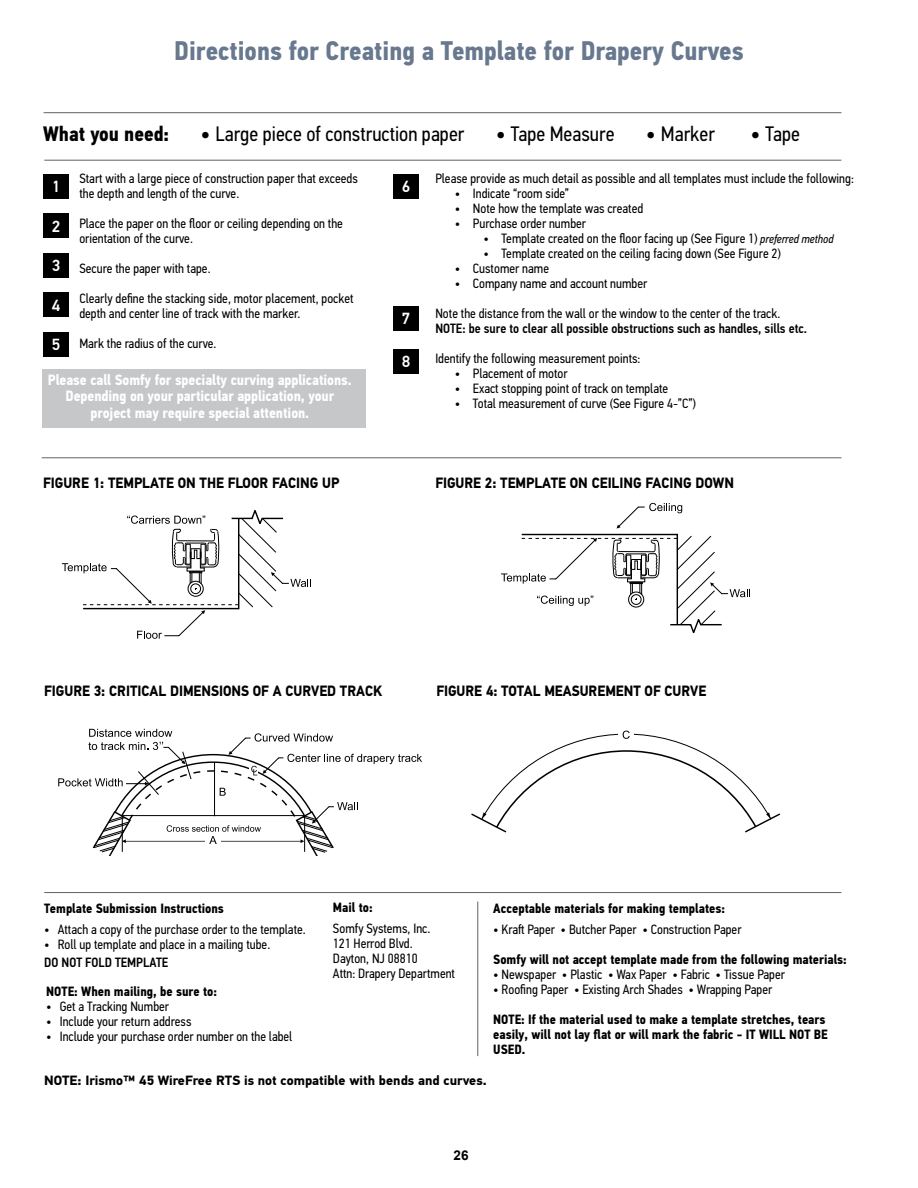
<style>
.page{position:relative;width:918px;height:1188px;background:#fff}
.page>*{position:absolute;margin:0;border:0;box-sizing:border-box;transform-origin:0 0}
.t1{font:700 27px "PF Din Text Cond Pro";color:#67788f}
.t2{font:21px "PF Din Text Cond Pro";color:#000}
.t3{font:700 21px "PF Din Text Cond Pro";color:#000}
.t4{font:500 16.2px "PF Din Text Pro";color:#fff}
.t5{font:700 15px "PF Din Text Pro";color:#000;scale:.9 1}
.t6{font:700 15px/16.5px "PF Din Text Cond Pro";letter-spacing:-.005em;color:#fff;text-align:center}
.t7{font:13.5px/15px "PF Din Text Cond Pro";color:#000}
.t8{font:700 13.5px/15px "PF Din Text Cond Pro";color:#000}
.t9{font:500 13.5px "PF Din Text Cond Pro";color:#000}
.t10{font:700 13.5px "PF Din Text Pro";color:#000}
.t11{font:700 13.5px "Arial";color:#000}
.s1{font-weight:700}
.s2{font-style:italic;font-size:12px}
</style>
<div class="page">
<svg style="left:501px;top:503px;width:249px;height:130px"></svg>
<svg style="left:62px;top:516px;width:249px;height:123px"></svg>
<div style="left:43px;top:174px;width:26px;height:24px;background:#000"></div>
<div style="left:43px;top:213px;width:26px;height:25px;background:#000"></div>
<div style="left:43px;top:253px;width:26px;height:24px;background:#000"></div>
<div style="left:43px;top:292px;width:26px;height:25px;background:#000"></div>
<div style="left:43px;top:332px;width:26px;height:24px;background:#000"></div>
<div style="left:393px;top:174px;width:26px;height:24px;background:#000"></div>
<div style="left:393px;top:306px;width:26px;height:24px;background:#000"></div>
<div style="left:393px;top:349px;width:26px;height:25px;background:#000"></div>
<div style="left:42px;top:369px;width:324px;height:58px;background:#c6c7c8"></div>
<hr style="left:44px;top:160px;width:797px;height:1px;background:#616264">
<hr style="left:44px;top:112px;width:797px;height:1px;background:#616264">
<hr style="left:44px;top:892px;width:797px;height:1px;background:#616264">
<hr style="left:477px;top:902px;width:1px;height:154px;background:#616264">
<svg style="left:58px;top:729px;width:364px;height:127px"></svg>
<svg style="left:481px;top:731px;width:299px;height:102px"></svg>
<hr style="left:42px;top:457px;width:799px;height:1px;background:#616264">
<h1 class="t1" style="left:174px;top:34px;width:571px">Directions for Creating a Template for Drapery Curves</h1>
<h2 class="t3" style="left:43px;top:121px;width:127px">What you need:</h2>
<h2 class="t2" style="left:200px;top:122px;width:266px"><span class="s1">•</span> Large piece of construction paper</h2>
<h2 class="t2" style="left:496px;top:122px;width:120px"><span class="s1">•</span> Tape Measure</h2>
<h2 class="t2" style="left:646px;top:122px;width:71px"><span class="s1">•</span> Marker</h2>
<h2 class="t2" style="left:751px;top:122px;width:51px"><span class="s1">•</span> Tape</h2>
<p class="t7" style="left:79px;top:171px;width:280px">Start with a large piece of construction paper that exceeds the depth and length of the curve.</p>
<p class="t7" style="left:79px;top:216px;width:265px">Place the paper on the floor or ceiling depending on the orientation of the curve.</p>
<p class="t7" style="left:79px;top:261px;width:133px">Secure the paper with tape.</p>
<p class="t7" style="left:79px;top:291px;width:276px">Clearly define the stacking side, motor placement, pocket depth and center line of track with the marker.</p>
<p class="t7" style="left:79px;top:336px;width:139px">Mark the radius of the curve.</p>
<p class="t7" style="left:435px;top:171px;width:420px">Please provide as much detail as possible and all templates must include the following:</p>
<p class="t7" style="left:455px;top:186px;width:115px">• Indicate “room side”</p>
<p class="t7" style="left:455px;top:201px;width:190px">• Note how the template was created</p>
<p class="t7" style="left:455px;top:216px;width:133px">• Purchase order number</p>
<p class="t7" style="left:483px;top:231px;width:352px">• Template created on the floor facing up (See Figure 1) <span class="s2">preferred method</span></p>
<p class="t7" style="left:483px;top:246px;width:299px">• Template created on the ceiling facing down (See Figure 2)</p>
<p class="t7" style="left:455px;top:261px;width:96px">• Customer name</p>
<p class="t7" style="left:455px;top:276px;width:194px">• Company name and account number</p>
<p class="t7" style="left:435px;top:306px;width:346px">Note the distance from the wall or the window to the center of the track.</p>
<p class="t9" style="left:435px;top:321px;width:373px">NOTE: be sure to clear all possible obstructions such as handles, sills etc.</p>
<p class="t7" style="left:435px;top:351px;width:207px">Identify the following measurement points:</p>
<p class="t7" style="left:455px;top:366px;width:114px">• Placement of motor</p>
<p class="t7" style="left:455px;top:381px;width:215px">• Exact stopping point of track on template</p>
<p class="t7" style="left:455px;top:396px;width:242px">• Total measurement of curve (See Figure 4-”C”)</p>
<p class="t4" style="left:52px;top:177px;width:10px">1</p>
<p class="t4" style="left:52px;top:216px;width:10px">2</p>
<p class="t4" style="left:52px;top:256px;width:10px">3</p>
<p class="t4" style="left:52px;top:295px;width:10px">4</p>
<p class="t4" style="left:52px;top:335px;width:10px">5</p>
<p class="t4" style="left:402px;top:177px;width:10px">6</p>
<p class="t4" style="left:402px;top:309px;width:10px">7</p>
<p class="t4" style="left:402px;top:352px;width:10px">8</p>
<p class="t6" style="left:48px;top:372px;width:305px">Please call Somfy for specialty curving applications.<br>Depending on your particular application, your project may require special attention.</p>
<p class="t5" style="left:43px;top:474px;width:330px">FIGURE 1: TEMPLATE ON THE FLOOR FACING UP</p>
<p class="t5" style="left:435px;top:474px;width:333px">FIGURE 2: TEMPLATE ON CEILING FACING DOWN</p>
<p class="t5" style="left:44px;top:681px;width:377px">FIGURE 3: CRITICAL DIMENSIONS OF A CURVED TRACK</p>
<p class="t5" style="left:436px;top:681px;width:301px">FIGURE 4: TOTAL MEASUREMENT OF CURVE</p>
<p class="t8" style="left:44px;top:901px;width:181px">Template Submission Instructions</p>
<p class="t7" style="left:44px;top:922px;width:263px">• Attach a copy of the purchase order to the template.</p>
<p class="t7" style="left:44px;top:937px;width:228px">• Roll up template and place in a mailing tube.</p>
<p class="t9" style="left:44px;top:954px;width:125px">DO NOT FOLD TEMPLATE</p>
<p class="t8" style="left:46px;top:984px;width:172px">NOTE: When mailing, be sure to:</p>
<p class="t7" style="left:46px;top:999px;width:124px">• Get a Tracking Number</p>
<p class="t7" style="left:46px;top:1014px;width:147px">• Include your return address</p>
<p class="t7" style="left:46px;top:1029px;width:248px">• Include your purchase order number on the label</p>
<p class="t8" style="left:333px;top:900px;width:41px">Mail to:</p>
<p class="t7" style="left:333px;top:921px;width:124px">Somfy Systems, Inc.<br>121 Herrod Blvd.<br>Dayton, NJ 08810<br>Attn: Drapery Department</p>
<p class="t8" style="left:493px;top:901px;width:233px">Acceptable materials for making templates:</p>
<p class="t7" style="left:493px;top:922px;width:250px">• Kraft Paper • Butcher Paper • Construction Paper</p>
<p class="t8" style="left:493px;top:952px;width:355px">Somfy will not accept template made from the following materials:</p>
<p class="t7" style="left:493px;top:967px;width:293px">• Newspaper • Plastic • Wax Paper • Fabric • Tissue Paper</p>
<p class="t7" style="left:493px;top:982px;width:281px">• Roofing Paper • Existing Arch Shades • Wrapping Paper</p>
<p class="t8" style="left:493px;top:1012px;width:336px">NOTE: If the material used to make a template stretches, tears easily, will not lay flat or will mark the fabric - IT WILL NOT BE<br>USED.</p>
<p class="t10" style="left:44px;top:1072px;width:444px">NOTE: Irismo™ 45 WireFree RTS is not compatible with bends and curves.</p>
<p class="t11" style="left:454px;top:1146px;width:17px">26</p>
</div>
